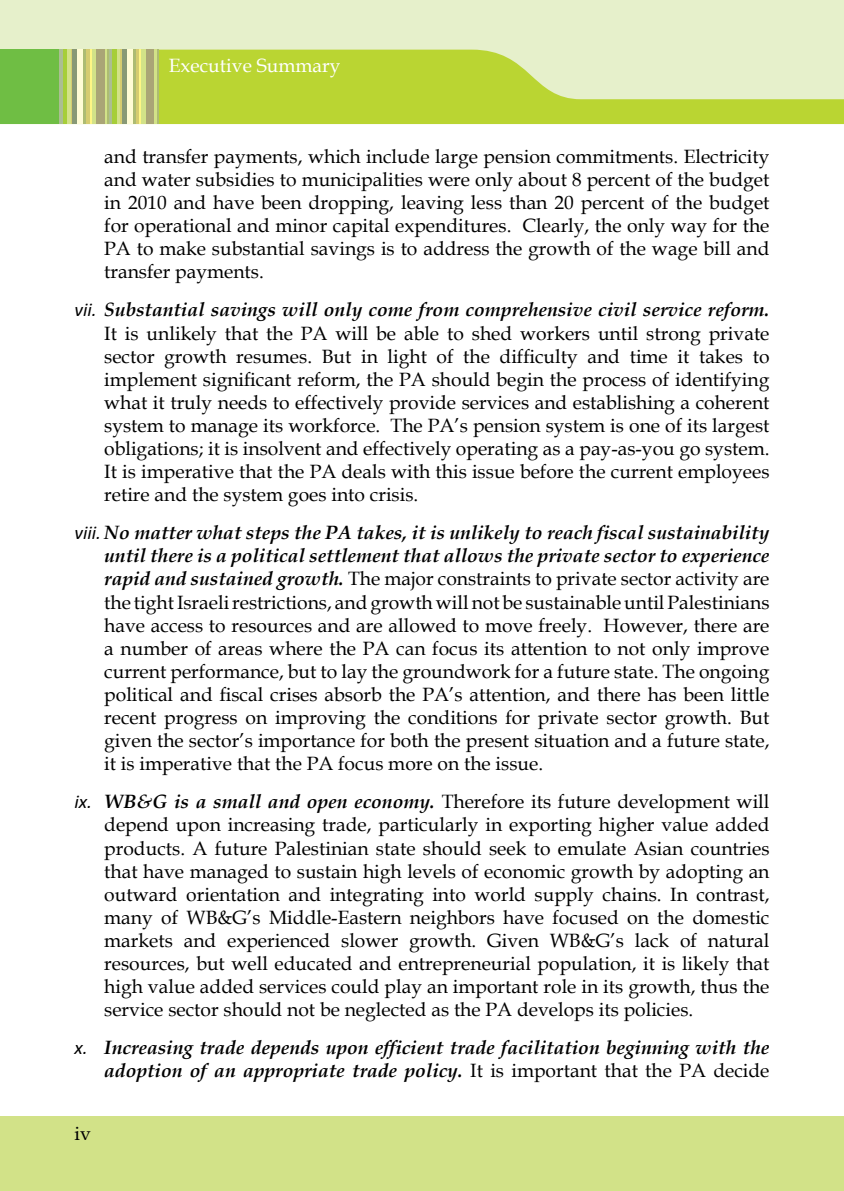
<style>
.page{position:relative;width:844px;height:1191px;background:#fff}
.page>*{position:absolute;margin:0;border:0;box-sizing:border-box;transform-origin:0 0}
.t1{font:19.25px/23.1px "Book Antiqua";color:#000;text-align:justify}
.t2{font:italic 700 19.25px/23.1px "Book Antiqua";color:#000;text-align:right}
.t3{font:19.25px "Book Antiqua";color:#fff}
.s1{font-family:"Calibri";font-style:italic}
.s2{font-weight:700;font-style:italic}
.s3{font-family:"Calibri";font-weight:400}
.s4{font-weight:400;font-style:normal}
</style>
<div class="page">
<div style="left:0;top:0;width:843px;height:124px;background:#e6f0cb"></div>
<svg style="left:159px;top:50px;width:684px;height:74px;fill:#bad532"></svg>
<svg style="left:104px;top:50px;width:4px;height:74px"></svg>
<hr style="left:108px;top:50px;width:1px;height:74px;background:#adbc72">
<hr style="left:109px;top:50px;width:3px;height:74px;background:#abbe92">
<div style="left:112px;top:50px;width:5px;height:74px;background:#a6ce39"></div>
<hr style="left:117px;top:50px;width:3px;height:74px;background:#d2e288">
<hr style="left:120px;top:50px;width:2px;height:74px;background:#d6cc70">
<div style="left:122px;top:50px;width:5px;height:74px;background:#889976"></div>
<div style="left:127px;top:50px;width:6px;height:74px;background:#fffcd5"></div>
<hr style="left:133px;top:50px;width:3px;height:74px;background:#adbc72">
<svg style="left:136px;top:50px;width:4px;height:74px"></svg>
<hr style="left:140px;top:50px;width:1px;height:74px;background:#fff685">
<div style="left:141px;top:50px;width:5px;height:74px;background:#d2e288"></div>
<div style="left:146px;top:50px;width:8px;height:74px;background:#aaa576"></div>
<hr style="left:154px;top:50px;width:3px;height:74px;background:#d2e288">
<hr style="left:157px;top:50px;width:2px;height:74px;background:#adbc72">
<div style="left:0;top:50px;width:60px;height:74px;background:#6fbe44"></div>
<hr style="left:60px;top:50px;width:3px;height:74px;background:#abbe92">
<div style="left:63px;top:50px;width:5px;height:74px;background:#a6ce39"></div>
<hr style="left:68px;top:50px;width:3px;height:74px;background:#d2e288">
<hr style="left:71px;top:50px;width:1px;height:74px;background:#d6cc70">
<div style="left:72px;top:50px;width:5px;height:74px;background:#889976"></div>
<div style="left:77px;top:50px;width:7px;height:74px;background:#fffcd5"></div>
<hr style="left:84px;top:50px;width:3px;height:74px;background:#adbc72">
<hr style="left:87px;top:50px;width:3px;height:74px;background:#d6cc70">
<hr style="left:90px;top:50px;width:2px;height:74px;background:#fff685">
<hr style="left:92px;top:50px;width:4px;height:74px;background:#d2e288">
<div style="left:96px;top:50px;width:8px;height:74px;background:#aaa576"></div>
<div style="left:0;top:1116px;width:843px;height:75px;background:#d2e288"></div>
<p class="t3" style="left:169px;top:52px;width:173px">Executive Summary</p>
<p class="t1" style="left:104px;top:144px;width:666px">and transfer payments, which include large pension commitments. Electricity and water subsidies to municipalities were only about 8 percent of the budget in 2010 and have been dropping, leaving less than 20 percent of the budget for operational and minor capital expenditures. Clearly, the only way for the PA to make substantial savings is to address the growth of the wage bill and transfer payments.</p>
<p class="t1" style="left:104px;top:298px;width:666px;text-indent:-30px"><span class="s1">vii.</span> <span class="s2">Substantial savings will only come from comprehensive civil service reform.<br></span>It is unlikely that the PA will be able to shed workers until strong private sector growth resumes. But in light of the difficulty and time it takes to implement significant reform, the PA should begin the process of identifying what it truly needs to effectively provide services and establishing a coherent system to manage its workforce. The PA’s pension system is one of its largest obligations; it is insolvent and effectively operating as a pay-as-you go system.<br>It is imperative that the PA deals with this issue before the current employees retire and the system goes into crisis.</p>
<p class="t1" style="left:104px;top:521px;width:666px;text-indent:-30px"><span class="s1">viii.</span> <span class="s2">No matter what steps the PA takes, it is unlikely to reach fiscal sustainability until there is a political settlement that allows the private sector to experience rapid and sustained growth.</span> The major constraints to private sector activity are the tight Israeli restrictions, and growth will not be sustainable until Palestinians have access to resources and are allowed to move freely. However, there are a number of areas where the PA can focus its attention to not only improve current performance, but to lay the groundwork for a future state. The ongoing political and fiscal crises absorb the PA’s attention, and there has been little recent progress on improving the conditions for private sector growth. But given the sector’s importance for both the present situation and a future state, it is imperative that the PA focus more on the issue.</p>
<p class="t1" style="left:104px;top:790px;width:666px;text-indent:-30px"><span class="s1">ix.</span> <span class="s2">WB&amp;G is a small and open economy.</span> Therefore its future development will depend upon increasing trade, particularly in exporting higher value added products. A future Palestinian state should seek to emulate Asian countries that have managed to sustain high levels of economic growth by adopting an outward orientation and integrating into world supply chains. In contrast, many of WB&amp;G’s Middle-Eastern neighbors have focused on the domestic markets and experienced slower growth. Given WB&amp;G’s lack of natural resources, but well educated and entrepreneurial population, it is likely that high value added services could play an important role in its growth, thus the service sector should not be neglected as the PA develops its policies.</p>
<p class="t2" style="left:74px;top:1036px;width:696px"><span class="s3">x.</span> Increasing trade depends upon efficient trade facilitation beginning with the adoption of an appropriate trade policy. <span class="s4">It is important that the PA decide</span></p>
<p class="t1" style="left:74px;top:1122px;width:18px">iv</p>
</div>
